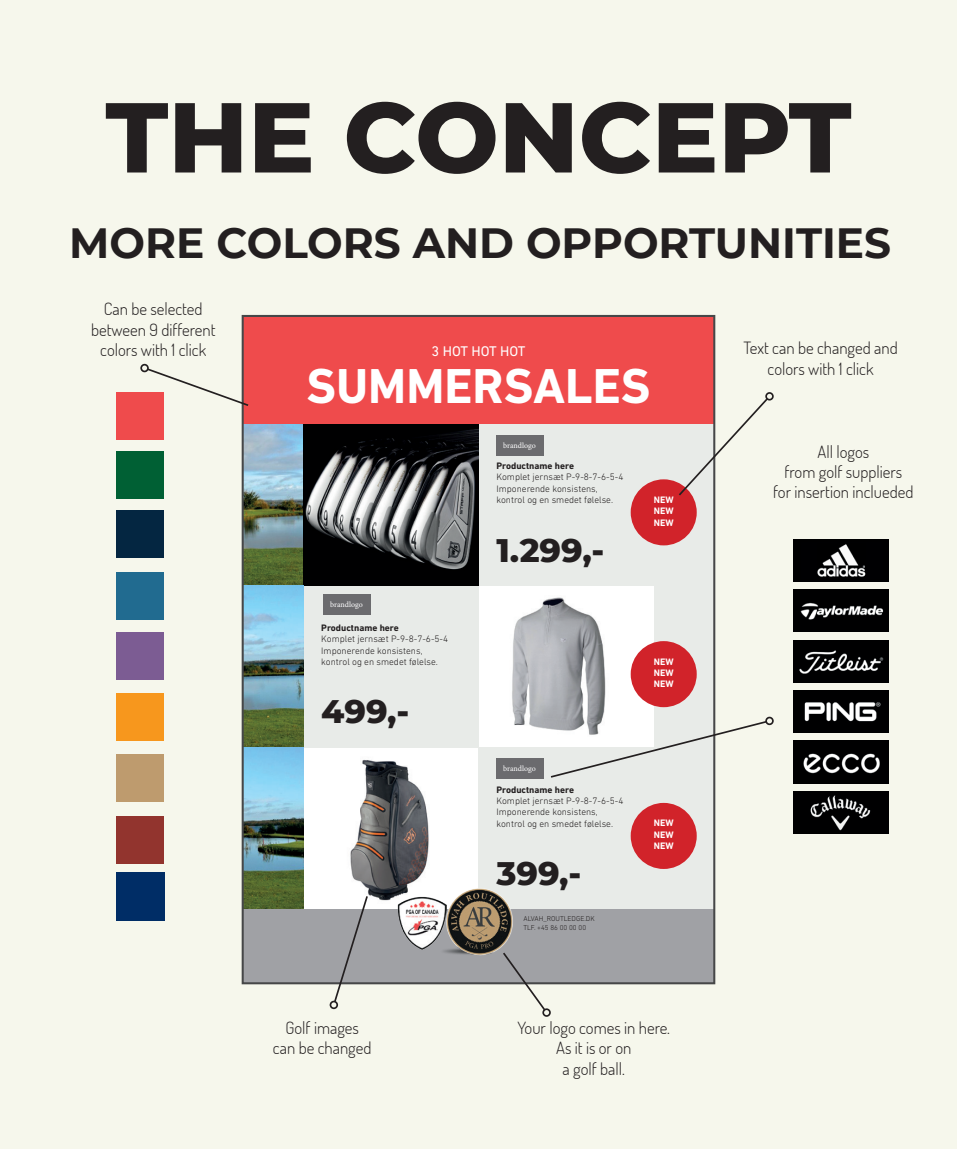
<style>
.page{position:relative;width:957px;height:1149px;background:#fff}
.page>*{position:absolute;margin:0;border:0;box-sizing:border-box;transform-origin:0 0}
.t1{font:800 99px "Montserrat";color:#231f20}
.t2{font:700 49.95px "DIN Next LT Pro";color:#fff}
.t3{font:700 42.3px "Montserrat";color:#231f20}
.t4{font:800 33.3px "Montserrat";color:#231f20}
.t5{font:300 16.88px/20.2px "Dosis";color:#231f20;text-align:center}
.t6{font:14.17px "DIN Next LT Pro";letter-spacing:-.01em;color:#fff}
.t7{font:300 9.45px/11.5px "DIN Next LT Pro";color:#231f20}
.t8{font:700 9.45px "DIN Next LT Pro";color:#231f20}
.t9{font:700 9.45px/11.5px "DIN Next LT Pro";color:#fff;text-align:justify}
.t10{font:7.88px "Minion Pro";color:#fff}
.t11{font:300 7.2px/8.5px "DIN Next LT Pro";color:#231f20}
</style>
<div class="page">
<div style="left:0;top:0;width:957px;height:1148px;background:#f6f7ec"></div>
<div style="left:243px;top:747px;width:471px;height:161px;background:#e8ebe8"></div>
<div style="left:304px;top:747px;width:174px;height:161px;background:#fff"></div>
<div style="left:303px;top:585px;width:411px;height:162px;background:#e8ebe8"></div>
<div style="left:479px;top:585px;width:174px;height:161px;background:#fff"></div>
<div style="left:243px;top:423px;width:471px;height:162px;background:#e8ebe8"></div>
<img style="left:245px;top:423px;width:233px;height:162px">
<div style="left:243px;top:316px;width:471px;height:107px;background:#ef4b4c"></div>
<div style="left:630px;top:479px;width:67px;height:66px;background:#d1232a;border-radius:50%"></div>
<img style="left:245px;top:585px;width:58px;height:323px">
<div style="left:630px;top:641px;width:67px;height:66px;background:#d1232a;border-radius:50%"></div>
<div style="left:630px;top:802px;width:67px;height:66px;background:#d1232a;border-radius:50%"></div>
<div style="left:243px;top:908px;width:471px;height:74px;background:#a0a1a5"></div>
<div style="left:496px;top:435px;width:47px;height:20px;background:#6b6b6e"></div>
<div style="left:496px;top:758px;width:47px;height:20px;background:#6b6b6e"></div>
<div style="left:323px;top:594px;width:48px;height:20px;background:#6b6b6e"></div>
<img style="left:512px;top:597px;width:94px;height:132px">
<img style="left:350px;top:759px;width:79px;height:142px">
<img style="left:443px;top:888px;width:70px;height:68px">
<img style="left:397px;top:896px;width:50px;height:53px">
<svg style="left:677px;top:396px;width:92px;height:101px"></svg>
<div style="left:765px;top:392px;width:8px;height:8px;border:2px solid #231f20;border-radius:50%"></div>
<svg style="left:333px;top:894px;width:36px;height:107px"></svg>
<div style="left:330px;top:1000px;width:8px;height:8px;border:2px solid #231f20;border-radius:50%"></div>
<svg style="left:147px;top:367px;width:102px;height:40px"></svg>
<div style="left:140px;top:364px;width:9px;height:8px;border:2px solid #231f20;border-radius:50%"></div>
<svg style="left:549px;top:719px;width:218px;height:59px"></svg>
<div style="left:765px;top:716px;width:8px;height:9px;border:2px solid #231f20;border-radius:50%"></div>
<img style="left:793px;top:539px;width:95px;height:42px">
<img style="left:793px;top:791px;width:95px;height:42px">
<img style="left:793px;top:740px;width:95px;height:42px">
<img style="left:793px;top:690px;width:95px;height:42px">
<img style="left:793px;top:640px;width:95px;height:42px">
<img style="left:793px;top:589px;width:95px;height:42px">
<svg style="left:501px;top:950px;width:46px;height:59px"></svg>
<div style="left:542px;top:1008px;width:9px;height:8px;border:2px solid #231f20;border-radius:50%"></div>
<div style="left:116px;top:572px;width:48px;height:48px;background:#216b90"></div>
<div style="left:116px;top:392px;width:48px;height:48px;background:#ef4b4c"></div>
<div style="left:116px;top:451px;width:48px;height:47px;background:#006034"></div>
<div style="left:116px;top:632px;width:48px;height:48px;background:#7c5c93"></div>
<div style="left:116px;top:753px;width:48px;height:48px;background:#be9b6e"></div>
<div style="left:116px;top:692px;width:48px;height:48px;background:#f7971d"></div>
<div style="left:116px;top:510px;width:48px;height:47px;background:#042641"></div>
<div style="left:116px;top:815px;width:48px;height:48px;background:#92342e"></div>
<div style="left:116px;top:871px;width:48px;height:49px;background:#002d66"></div>
<h1 class="t1" style="left:105px;top:65px;width:747px">THE CONCEPT</h1>
<h3 class="t3" style="left:69px;top:212px;width:823px">MORE COLORS AND OPPORTUNITIES</h3>
<h3 class="t5" style="left:91px;top:298px;width:126px">Can be selected between 9 different colors with 1 click</h3>
<h3 class="t6" style="left:431px;top:343px;width:96px">3 HOT HOT HOT</h3>
<h2 class="t2" style="left:306px;top:356px;width:346px">SUMMERSALES</h2>
<p class="t10" style="left:503px;top:439px;width:34px">brandlogo</p>
<p class="t10" style="left:330px;top:599px;width:34px">brandlogo</p>
<p class="t8" style="left:321px;top:622px;width:79px">Productname here</p>
<p class="t7" style="left:321px;top:633px;width:128px">Komplet jernsæt P-9-8-7-6-5-4<br>Imponerende konsistens, kontrol og en smedet følelse.</p>
<h3 class="t4" style="left:321px;top:687px;width:89px">499,-</h3>
<h3 class="t5" style="left:273px;top:1017px;width:100px">Golf images can be changed</h3>
<p class="t8" style="left:496px;top:460px;width:79px">Productname here</p>
<p class="t7" style="left:496px;top:471px;width:128px">Komplet jernsæt P-9-8-7-6-5-4<br>Imponerende konsistens, kontrol og en smedet følelse.</p>
<h3 class="t4" style="left:496px;top:525px;width:109px">1.299,-</h3>
<p class="t9" style="left:654px;top:493px;width:21px">NEW NEW NEW</p>
<p class="t10" style="left:503px;top:763px;width:34px">brandlogo</p>
<p class="t8" style="left:496px;top:783px;width:79px">Productname here</p>
<p class="t7" style="left:496px;top:794px;width:128px">Komplet jernsæt P-9-8-7-6-5-4<br>Imponerende konsistens, kontrol og en smedet følelse.</p>
<h3 class="t4" style="left:496px;top:848px;width:86px">399,-</h3>
<p class="t11" style="left:523px;top:914px;width:73px">ALVAH_ROUTLEDGE.DK<br>TLF. +45 86 00 00 00</p>
<p class="t9" style="left:654px;top:655px;width:21px">NEW NEW NEW</p>
<p class="t9" style="left:654px;top:817px;width:21px">NEW NEW NEW</p>
<h3 class="t5" style="left:517px;top:1017px;width:154px">Your logo comes in here.<br>As it is or on<br>a golf ball.</h3>
<h3 class="t5" style="left:743px;top:337px;width:156px">Text can be changed and colors with 1 click</h3>
<h3 class="t5" style="left:773px;top:441px;width:142px">All logos<br>from golf suppliers<br>for insertion inclueded</h3>
</div>
